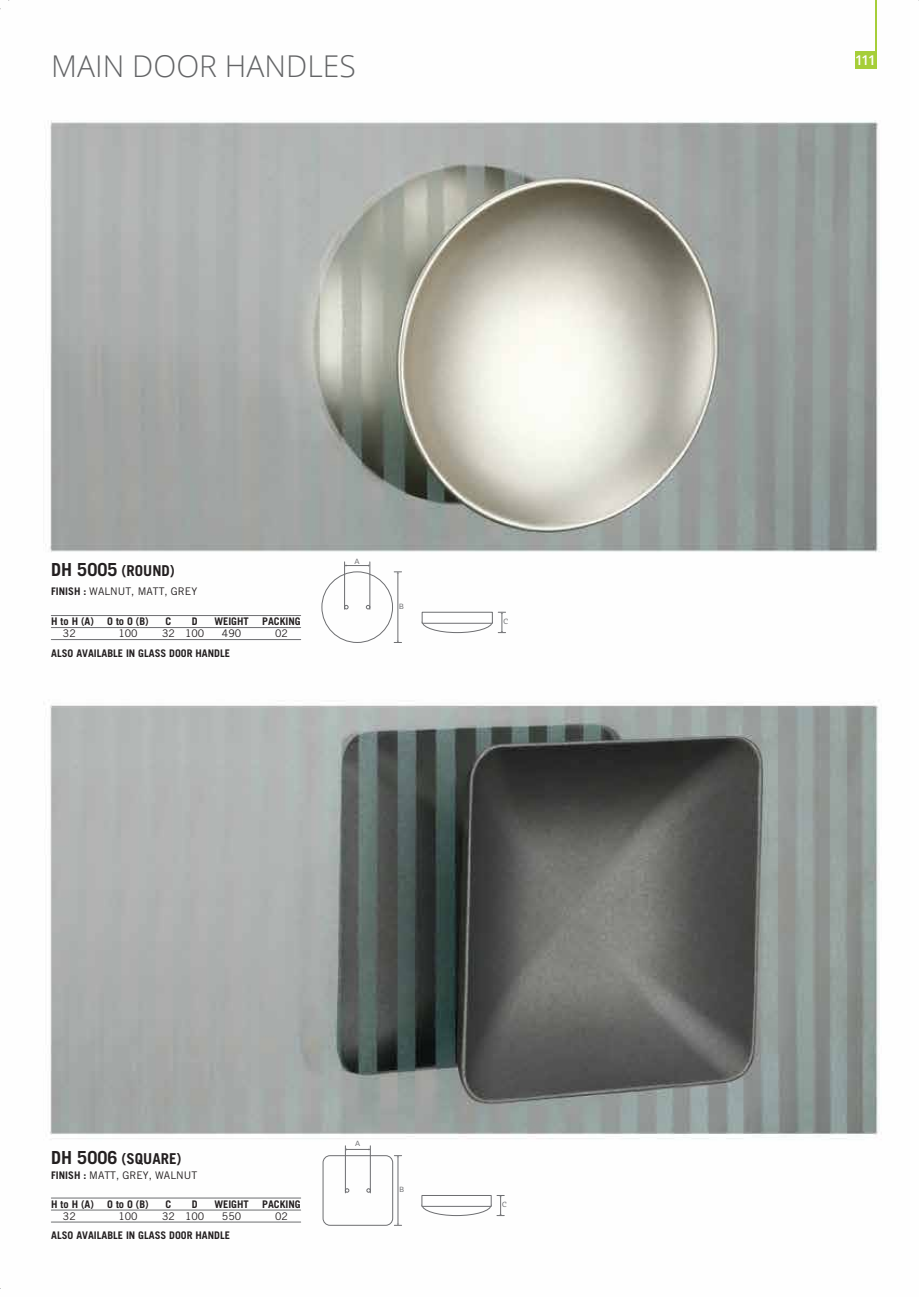
<style>
.page{position:relative;width:919px;height:1297px;background:#fff}
.page>*{position:absolute;margin:0;border:0;box-sizing:border-box;transform-origin:0 0}
.t1{font:300 30px "Open Sans";color:#636466}
.t2{font:700 15px "Trade Gothic LT Std";color:#231f20}
.t3{font:600 13.5px "Open Sans";color:#fff}
.t4{font:700 10.5px "Trade Gothic LT Std";color:#231f20}
.t5{font:10.5px "Trade Gothic LT Std";color:#231f20}
.t6{font:7.5px "Tabac Sans";color:#6d6e71}
.t7{font:7.35px "Tabac Sans";color:#6d6e71}
.s1{font-size:18px}
.s2{font-weight:700}
</style>
<div class="page">
<img style="left:0;top:0;width:882px;height:1289px">
<hr style="left:51px;top:615px;width:249px;height:1px;background:#6d6e71">
<hr style="left:51px;top:627px;width:249px;height:1px;background:#6d6e71">
<hr style="left:51px;top:639px;width:249px;height:1px;background:#6d6e71">
<div style="left:321px;top:571px;width:72px;height:71px;border:1px solid #6d6e71;border-radius:50%"></div>
<hr style="left:397px;top:573px;width:1px;height:68px;background:#6d6e71">
<svg style="left:394px;top:640px;width:7px;height:3px"></svg>
<svg style="left:394px;top:571px;width:7px;height:2px"></svg>
<hr style="left:369px;top:562px;width:1px;height:47px;background:#6d6e71">
<hr style="left:344px;top:562px;width:1px;height:47px;background:#6d6e71">
<svg style="left:344px;top:564px;width:26px;height:3px"></svg>
<svg style="left:421px;top:612px;width:84px;height:21px"></svg>
<div style="left:421px;top:612px;width:71px;height:11px;background:#fff;border:1px solid #6d6e71"></div>
<svg style="left:345px;top:605px;width:3px;height:4px"></svg>
<svg style="left:366px;top:605px;width:4px;height:4px"></svg>
<hr style="left:51px;top:1197px;width:249px;height:1px;background:#6d6e71">
<hr style="left:51px;top:1209px;width:249px;height:1px;background:#6d6e71">
<hr style="left:51px;top:1221px;width:249px;height:1px;background:#6d6e71">
<hr style="left:397px;top:1156px;width:1px;height:67px;background:#6d6e71">
<svg style="left:394px;top:1223px;width:7px;height:2px"></svg>
<svg style="left:394px;top:1155px;width:7px;height:2px"></svg>
<hr style="left:370px;top:1145px;width:1px;height:47px;background:#6d6e71">
<hr style="left:345px;top:1145px;width:1px;height:47px;background:#6d6e71">
<svg style="left:345px;top:1147px;width:25px;height:3px"></svg>
<svg style="left:497px;top:1195px;width:7px;height:21px"></svg>
<svg style="left:421px;top:1206px;width:70px;height:10px"></svg>
<div style="left:421px;top:1194px;width:70px;height:12px;background:#fff;border:1px solid #6d6e71"></div>
<div style="left:322px;top:1155px;width:71px;height:70px;border:1px solid #6d6e71;border-radius:7px"></div>
<svg style="left:345px;top:1188px;width:4px;height:4px"></svg>
<svg style="left:366px;top:1188px;width:4px;height:4px"></svg>
<div style="left:854px;top:51px;width:22px;height:17px;background:#a6ce39"></div>
<hr style="left:875px;top:0;width:1px;height:68px;background:#a6ce39">
<h1 class="t1" style="left:51px;top:45px;width:306px">MAIN DOOR HANDLES</h1>
<h2 class="t2" style="left:51px;top:561px;width:125px"><span class="s1">DH 5005</span> (ROUND)</h2>
<p class="t4" style="left:51px;top:615px;width:44px">H to H (A)</p>
<p class="t5" style="left:63px;top:627px;width:14px">32</p>
<p class="t5" style="left:51px;top:584px;width:147px"><span class="s2">FINISH :</span> WALNUT, MATT, GREY</p>
<p class="t4" style="left:107px;top:615px;width:43px">O to O (B)</p>
<p class="t5" style="left:118px;top:627px;width:21px">100</p>
<p class="t4" style="left:165px;top:615px;width:7px">C</p>
<p class="t5" style="left:162px;top:627px;width:14px">32</p>
<p class="t4" style="left:192px;top:615px;width:7px">D</p>
<p class="t5" style="left:185px;top:627px;width:21px">100</p>
<p class="t4" style="left:214px;top:615px;width:36px">WEIGHT</p>
<p class="t5" style="left:222px;top:627px;width:21px">490</p>
<p class="t4" style="left:262px;top:615px;width:40px">PACKING</p>
<p class="t5" style="left:275px;top:627px;width:14px">02</p>
<p class="t6" style="left:354px;top:556px;width:7px">A</p>
<p class="t6" style="left:399px;top:601px;width:6px">B</p>
<p class="t6" style="left:503px;top:617px;width:6px">C</p>
<p class="t4" style="left:51px;top:646px;width:180px">ALSO AVAILABLE IN GLASS DOOR HANDLE</p>
<h2 class="t2" style="left:51px;top:1149px;width:132px"><span class="s1">DH 5006</span> (SQUARE)</h2>
<p class="t4" style="left:51px;top:1197px;width:44px">H to H (A)</p>
<p class="t5" style="left:63px;top:1209px;width:14px">32</p>
<p class="t5" style="left:51px;top:1168px;width:147px"><span class="s2">FINISH :</span> MATT, GREY, WALNUT</p>
<p class="t4" style="left:107px;top:1197px;width:43px">O to O (B)</p>
<p class="t5" style="left:118px;top:1209px;width:21px">100</p>
<p class="t4" style="left:165px;top:1197px;width:7px">C</p>
<p class="t5" style="left:162px;top:1209px;width:14px">32</p>
<p class="t4" style="left:192px;top:1197px;width:7px">D</p>
<p class="t5" style="left:185px;top:1209px;width:21px">100</p>
<p class="t4" style="left:214px;top:1197px;width:36px">WEIGHT</p>
<p class="t5" style="left:222px;top:1209px;width:21px">550</p>
<p class="t4" style="left:51px;top:1228px;width:180px">ALSO AVAILABLE IN GLASS DOOR HANDLE</p>
<p class="t4" style="left:262px;top:1197px;width:40px">PACKING</p>
<p class="t5" style="left:275px;top:1209px;width:14px">02</p>
<p class="t7" style="left:355px;top:1138px;width:7px">A</p>
<p class="t7" style="left:399px;top:1185px;width:6px">B</p>
<p class="t7" style="left:502px;top:1199px;width:6px">C</p>
<p class="t3" style="left:855px;top:51px;width:22px">111</p>
</div>
